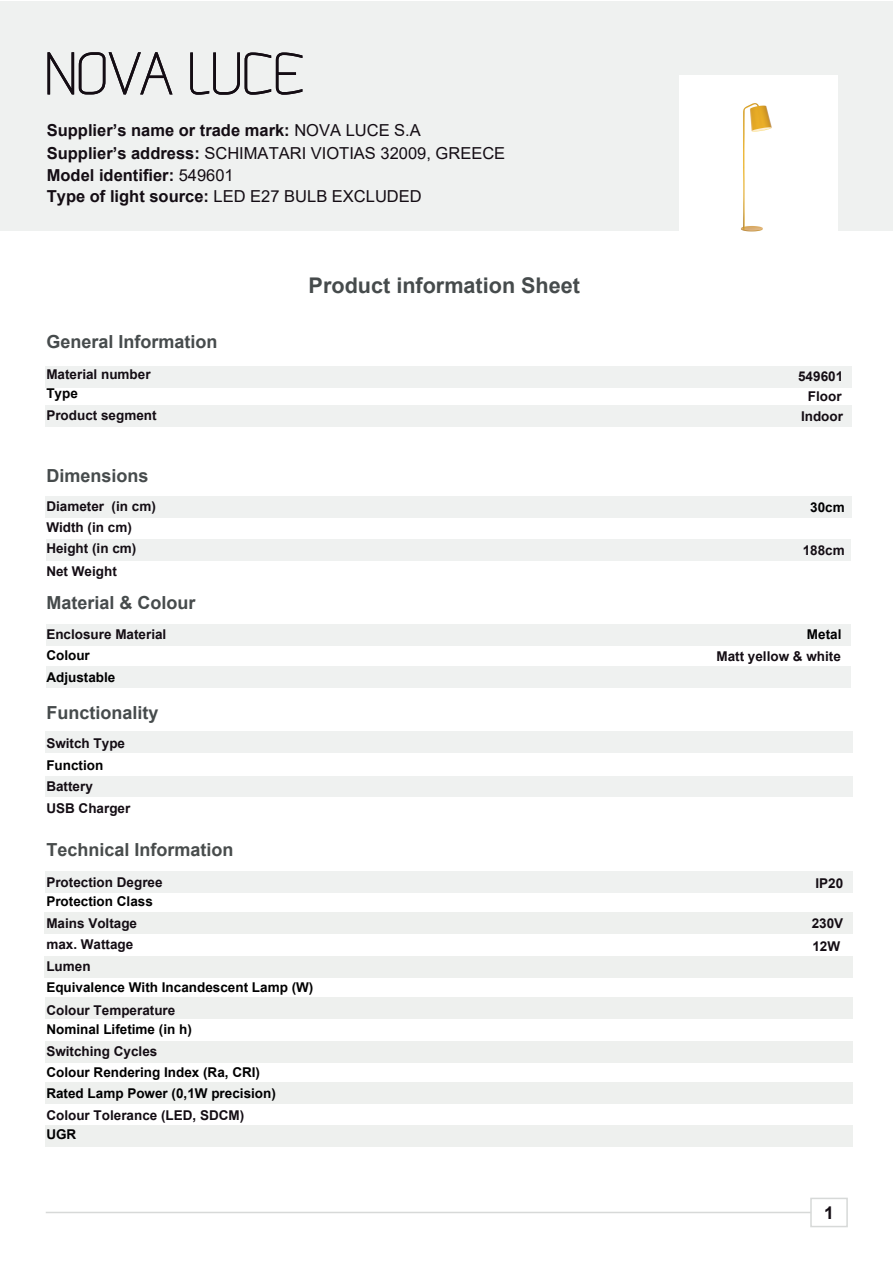
<style>
.page{position:relative;width:893px;height:1263px;background:#fff}
.page>*{position:absolute;margin:0;border:0;box-sizing:border-box;transform-origin:0 0}
.t1{font:700 21.6px "Arial";color:#464b4c}
.t2{font:700 18px "Arial";color:#464b4c}
.t3{font:700 18px "Arial";color:#484c4c}
.t4{font:700 17.55px "Arial";color:#140d14}
.t5{font:700 16.5px/21.6px "Arial";color:#140d14}
.t6{font:16.5px "Arial";color:#140d14}
.t7{font:700 13.5px/21.6px "Arial";color:#140d14}
.t8{font:700 13.5px/22.6px "Arial";color:#000001}
.s1{font-weight:400}
.s2{font-weight:700}
</style>
<div class="page">
<div style="left:45px;top:732px;width:808px;height:21px;background:#eff1f0"></div>
<div style="left:45px;top:1126px;width:807px;height:21px;background:#eef0ee"></div>
<div style="left:46px;top:624px;width:805px;height:21px;background:#eff1f0"></div>
<div style="left:46px;top:667px;width:805px;height:21px;background:#eff1f0"></div>
<div style="left:810px;top:1198px;width:38px;height:29px;border:2px solid #d7d9d8"></div>
<div style="left:45px;top:497px;width:807px;height:21px;background:#eff1f0"></div>
<div style="left:46px;top:539px;width:805px;height:21px;background:#eff1f0"></div>
<div style="left:45px;top:776px;width:808px;height:22px;background:#eff1f0"></div>
<hr style="left:46px;top:1212px;width:765px;height:1px;background:#d7d9d8">
<div style="left:1px;top:1px;width:892px;height:230px;background:#eff1f0"></div>
<svg style="left:190px;top:52px;width:113px;height:43px"></svg>
<svg style="left:47px;top:52px;width:126px;height:43px"></svg>
<div style="left:45px;top:912px;width:808px;height:22px;background:#eef0ee"></div>
<div style="left:45px;top:976px;width:808px;height:21px;background:#eef0ee"></div>
<div style="left:45px;top:871px;width:808px;height:22px;background:#eff1f0"></div>
<div style="left:45px;top:1041px;width:807px;height:22px;background:#eef0ee"></div>
<div style="left:45px;top:1082px;width:807px;height:22px;background:#eef0ee"></div>
<div style="left:45px;top:978px;width:807px;height:22px;background:#fff"></div>
<div style="left:45px;top:998px;width:807px;height:21px;background:#eef0ee"></div>
<div style="left:45px;top:956px;width:808px;height:21px;background:#eef0ee"></div>
<div style="left:45px;top:405px;width:807px;height:21px;background:#eff1f0"></div>
<div style="left:45px;top:366px;width:807px;height:22px;background:#eff1f0"></div>
<div style="left:679px;top:75px;width:158px;height:182px;background:#fff"></div>
<img style="left:741px;top:103px;width:31px;height:129px">
<p class="t5" style="left:47px;top:119px;width:376px">Supplier’s name or trade mark: <span class="s1">NOVA LUCE S.A</span></p>
<p class="t5" style="left:47px;top:164px;width:376px">Model identifier: <span class="s1">549601<br></span>Type of light source: <span class="s1">LED E27 BULB EXCLUDED</span></p>
<p class="t6" style="left:47px;top:142px;width:460px"><span class="s2">Supplier’s address:</span> SCHIMATARI VIOTIAS 32009, GREECE</p>
<h2 class="t2" style="left:46px;top:329px;width:173px">General Information</h2>
<p class="t7" style="left:46px;top:363px;width:106px">Material number</p>
<p class="t8" style="left:46px;top:382px;width:33px">Type</p>
<p class="t7" style="left:46px;top:404px;width:112px">Product segment</p>
<h2 class="t2" style="left:46px;top:462px;width:104px">Dimensions</h2>
<p class="t7" style="left:46px;top:496px;width:111px">Diameter (in cm)<br>Width (in cm)</p>
<p class="t7" style="left:46px;top:538px;width:92px">Height (in cm)</p>
<h2 class="t2" style="left:46px;top:590px;width:151px">Material &amp; Colour</h2>
<p class="t7" style="left:46px;top:623px;width:122px">Enclosure Material</p>
<p class="t8" style="left:46px;top:644px;width:71px">Colour<br>Adjustable</p>
<h2 class="t2" style="left:46px;top:700px;width:114px">Functionality</h2>
<p class="t7" style="left:46px;top:733px;width:80px">Switch Type</p>
<p class="t8" style="left:46px;top:754px;width:58px">Function</p>
<p class="t7" style="left:46px;top:775px;width:86px;line-height:22px">Battery<br>USB Charger</p>
<p class="t7" style="left:46px;top:561px;width:72px">Net Weight</p>
<h2 class="t3" style="left:46px;top:837px;width:189px">Technical Information</h2>
<p class="t7" style="left:46px;top:871px;width:118px">Protection Degree</p>
<p class="t8" style="left:46px;top:890px;width:108px">Protection Class</p>
<p class="t7" style="left:46px;top:912px;width:92px">Mains Voltage max. Wattage<br>Lumen</p>
<h1 class="t1" style="left:309px;top:270px;width:273px">Product information Sheet</h1>
<p class="t8" style="left:46px;top:976px;width:269px">Equivalence With Incandescent Lamp (W)</p>
<p class="t7" style="left:46px;top:999px;width:131px">Colour Temperature</p>
<p class="t8" style="left:46px;top:1018px;width:147px">Nominal Lifetime (in h)</p>
<p class="t7" style="left:46px;top:1040px;width:113px">Switching Cycles</p>
<p class="t8" style="left:46px;top:1061px;width:231px;line-height:21.5px">Colour Rendering Index (Ra, CRI)<br>Rated Lamp Power (0,1W precision)</p>
<p class="t8" style="left:46px;top:1123px;width:31px">UGR</p>
<p class="t7" style="left:46px;top:1104px;width:200px">Colour Tolerance (LED, SDCM)</p>
<p class="t7" style="left:798px;top:365px;width:47px">549601</p>
<p class="t7" style="left:801px;top:386px;width:43px;line-height:20.5px;text-align:center">Floor<br>Indoor</p>
<p class="t8" style="left:810px;top:496px;width:36px">30cm</p>
<p class="t7" style="left:803px;top:540px;width:44px">188cm</p>
<p class="t8" style="left:807px;top:623px;width:36px">Metal</p>
<p class="t7" style="left:716px;top:646px;width:126px">Matt yellow &amp; white</p>
<p class="t7" style="left:815px;top:872px;width:29px">IP20</p>
<p class="t7" style="left:812px;top:912px;width:33px;line-height:23px">230V<br>12W</p>
<p class="t4" style="left:824px;top:1200px;width:11px">1</p>
</div>
